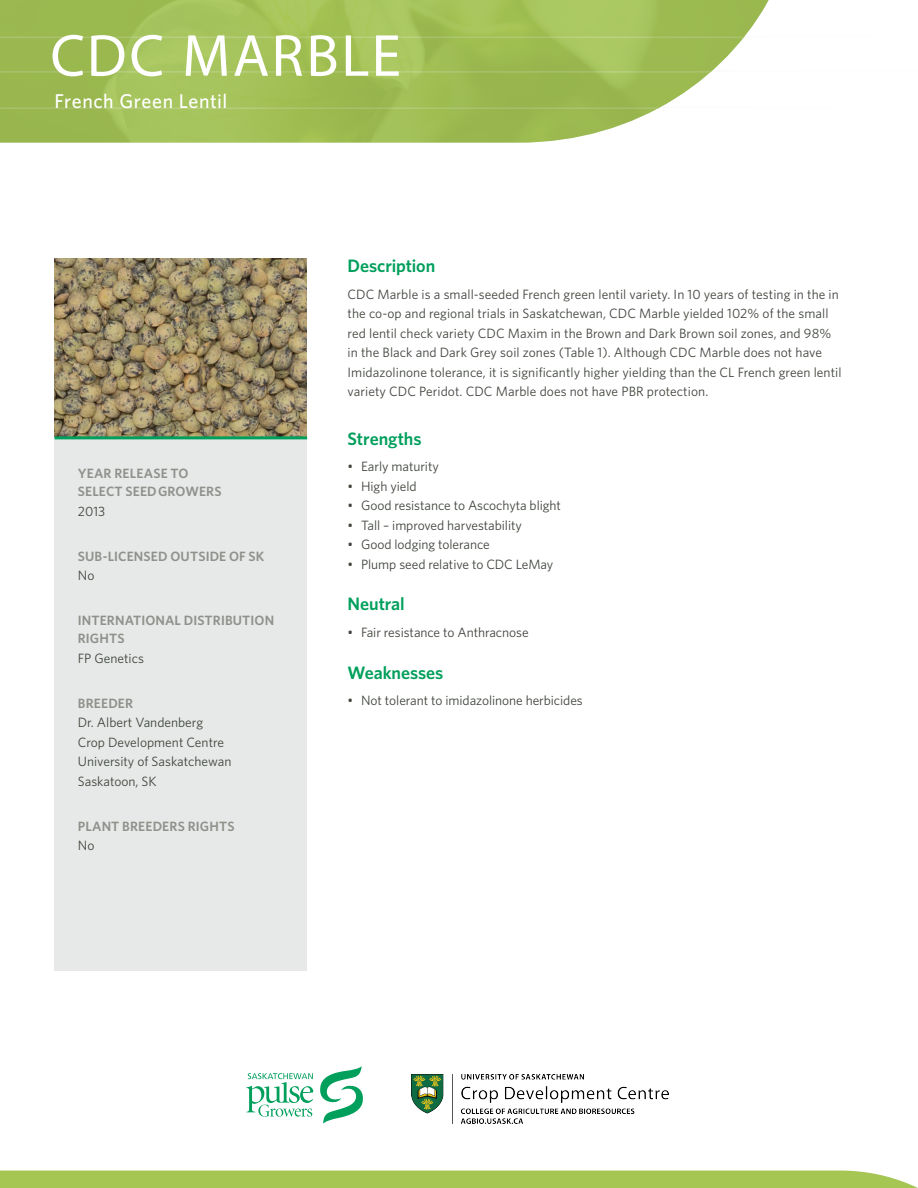
<style>
.page{position:relative;width:918px;height:1188px;background:#fff}
.page>*{position:absolute;margin:0;border:0;box-sizing:border-box;transform-origin:0 0}
.t1{font:59.85px "Myriad Pro";letter-spacing:.04em;color:#fff}
.t2{font:500 19.95px "Whitney";letter-spacing:.025em;color:#fff}
.Heading2{font:600 18px "Whitney";letter-spacing:-.005em;color:#009f5c}
.t3{font:13.5px/19.5px "Whitney";color:#40453d}
.Small_heading{font:600 13.5px/18px "Whitney";letter-spacing:.01em;color:#8f928c}
</style>
<div class="page">
<hr style="left:0;top:36px;width:918px;height:1px;background:#d6d7d4">
<hr style="left:0;top:107px;width:918px;height:1px;background:#d6d7d4">
<hr style="left:0;top:70px;width:918px;height:2px;background:#d6d7d4">
<img style="left:0;top:0;width:770px;height:143px">
<img style="left:54px;top:259px;width:253px;height:179px">
<div style="left:54px;top:438px;width:253px;height:533px;background:#e7e9e8"></div>
<svg style="left:320px;top:1066px;width:43px;height:58px"></svg>
<svg style="left:246px;top:1073px;width:67px;height:44px"></svg>
<hr style="left:55px;top:436px;width:252px;height:3px;background:#009f5c">
<img style="left:412px;top:1075px;width:256px;height:49px">
<div style="left:0;top:1171px;width:918px;height:17px;background:#a6c654"></div>
<p class="t1" style="left:50px;top:19px;width:352px">CDC MARBLE</p>
<p class="t2" style="left:55px;top:88px;width:174px">French Green Lentil</p>
<p class="Small_heading" style="left:78px;top:464px;width:145px">YEAR RELEASE TO<br>SELECT SEED GROWERS</p>
<p class="t3" style="left:78px;top:501px;width:29px">2013</p>
<p class="Small_heading" style="left:78px;top:547px;width:188px">SUB-LICENSED OUTSIDE OF SK</p>
<p class="t3" style="left:78px;top:566px;width:18px">No</p>
<p class="Small_heading" style="left:78px;top:611px;width:198px">INTERNATIONAL DISTRIBUTION<br>RIGHTS</p>
<p class="t3" style="left:78px;top:648px;width:68px">FP Genetics</p>
<p class="Small_heading" style="left:78px;top:694px;width:57px">BREEDER</p>
<p class="t3" style="left:78px;top:713px;width:155px">Dr. Albert Vandenberg<br>Crop Development Centre<br>University of Saskatchewan<br>Saskatoon, SK</p>
<p class="Small_heading" style="left:78px;top:817px;width:158px">PLANT BREEDERS RIGHTS</p>
<p class="t3" style="left:78px;top:836px;width:18px">No</p>
<p class="Heading2" style="left:348px;top:254px;width:89px">Description</p>
<p class="t3" style="left:348px;top:284px;width:496px">CDC Marble is a small-seeded French green lentil variety. In 10 years of testing in the in the co-op and regional trials in Saskatchewan, CDC Marble yielded 102% of the small red lentil check variety CDC Maxim in the Brown and Dark Brown soil zones, and 98% in the Black and Dark Grey soil zones (Table 1). Although CDC Marble does not have Imidazolinone tolerance, it is significantly higher yielding than the CL French green lentil variety CDC Peridot. CDC Marble does not have PBR protection.</p>
<p class="Heading2" style="left:348px;top:427px;width:75px">Strengths</p>
<p class="t3" style="left:348px;top:456px;width:93px">• Early maturity</p>
<p class="t3" style="left:348px;top:476px;width:71px">• High yield</p>
<p class="t3" style="left:348px;top:495px;width:215px">• Good resistance to Ascochyta blight</p>
<p class="t3" style="left:348px;top:515px;width:176px">• Tall – improved harvestability</p>
<p class="t3" style="left:348px;top:534px;width:144px">• Good lodging tolerance</p>
<p class="t3" style="left:348px;top:554px;width:207px">• Plump seed relative to CDC LeMay</p>
<p class="Heading2" style="left:348px;top:592px;width:59px">Neutral</p>
<p class="t3" style="left:348px;top:622px;width:183px">• Fair resistance to Anthracnose</p>
<p class="Heading2" style="left:348px;top:660px;width:97px">Weaknesses</p>
<p class="t3" style="left:348px;top:690px;width:237px">• Not tolerant to imidazolinone herbicides</p>
</div>
